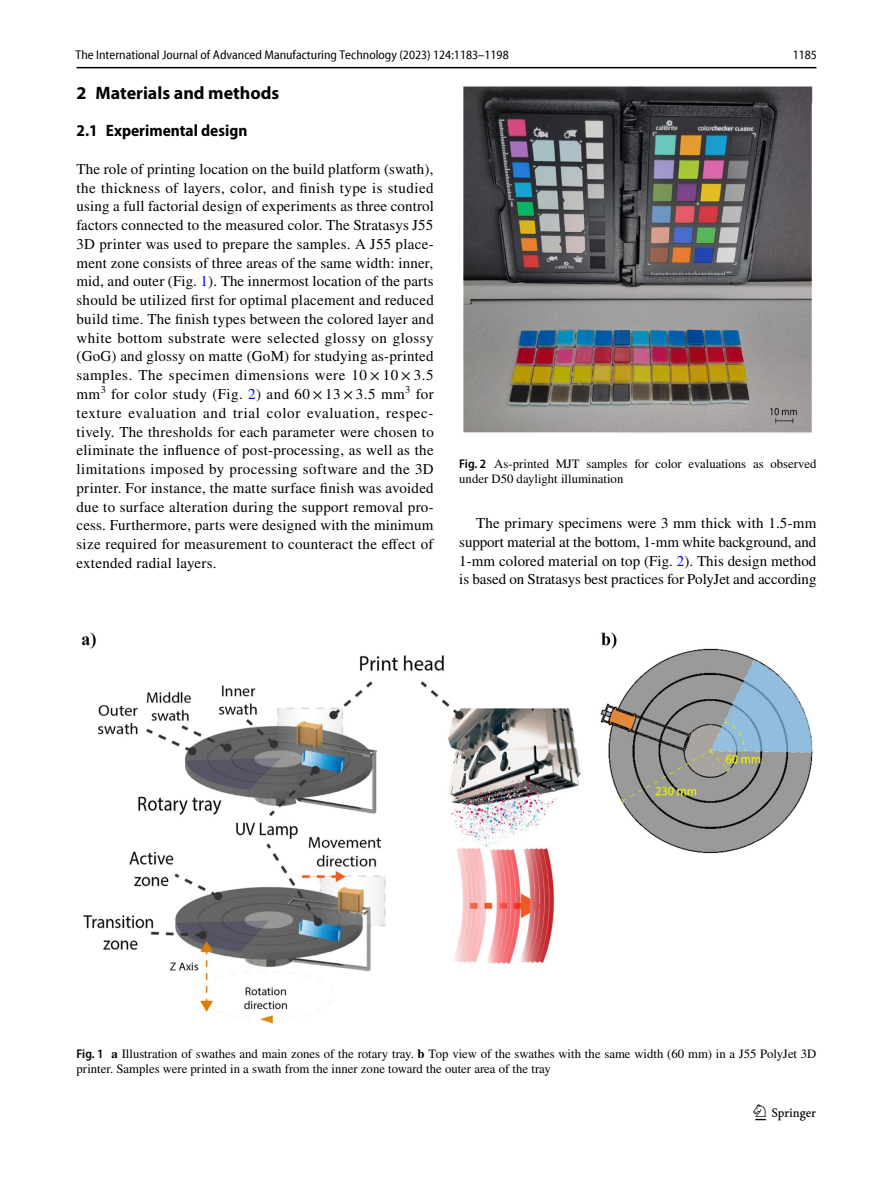
<style>
.page{position:relative;width:893px;height:1187px;background:#fff}
.page>*{position:absolute;margin:0;border:0;box-sizing:border-box;transform-origin:0 0}
.t1{font:22.5px "Springnew Regular 3";color:#000}
.t2{font:700 18px "Myriad Pro";color:#000}
.t3{font:700 semi-condensed 16.5px "Myriad Pro";color:#000}
.t4{font:15px/18.8px "STIX";letter-spacing:-.005em;color:#000;text-align:justify}
.t5{font:12.75px/15px "STIX";color:#000}
.t6{font:semi-condensed 12.75px "Myriad Pro Unic";color:#000}
.s1{color:#00f}
.s2{font-family:"Myriad Pro";font-weight:600;font-stretch:semi-condensed}
.s3{font-weight:700}
</style>
<div class="page">
<hr style="left:77px;top:67px;width:739px;height:1px;background:#000">
<img style="left:81px;top:633px;width:731px;height:389px">
<img style="left:463px;top:87px;width:349px;height:345px">
<p class="t6" style="left:76px;top:50px;width:435px">The International Journal of Advanced Manufacturing Technology (2023) 124:1183–1198</p>
<p class="t6" style="left:793px;top:50px;width:26px">1185</p>
<p class="t2" style="left:77px;top:81px;width:204px">2 Materials and methods</p>
<p class="t3" style="left:77px;top:122px;width:172px">2.1 Experimental design</p>
<p class="t4" style="left:77px;top:160px;width:359px">The role of printing location on the build platform (swath), the thickness of layers, color, and finish type is studied using a full factorial design of experiments as three control factors connected to the measured color. The Stratasys J55<br>3D printer was used to prepare the samples. A J55 place&shy;ment zone consists of three areas of the same width: inner, mid, and outer (Fig. <span class="s1">1</span>). The innermost location of the parts should be utilized first for optimal placement and reduced build time. The finish types between the colored layer and white bottom substrate were selected glossy on glossy (GoG) and glossy on matte (GoM) for studying as-printed samples. The specimen dimensions were 10 × 10 × 3.5 mm<sup>3</sup> for color study (Fig. <span class="s1">2</span>) and 60 × 13 × 3.5 mm<sup>3</sup> for texture evaluation and trial color evaluation, respec&shy;tively. The thresholds for each parameter were chosen to eliminate the influence of post-processing, as well as the limitations imposed by processing software and the 3D printer. For instance, the matte surface finish was avoided due to surface alteration during the support removal pro&shy;cess. Furthermore, parts were designed with the minimum size required for measurement to counteract the effect of extended radial layers.</p>
<p class="t5" style="left:459px;top:456px;width:359px"><span class="s2">Fig. 2</span> As-printed MJT samples for color evaluations as observed under D50 daylight illumination</p>
<p class="t4" style="left:459px;top:514px;width:359px;text-indent:17px">The primary specimens were 3 mm thick with 1.5-mm support material at the bottom, 1-mm white background, and 1-mm colored material on top (Fig. <span class="s1">2</span>). This design method is based on Stratasys best practices for PolyJet and according</p>
<p class="t5" style="left:77px;top:1047px;width:741px"><span class="s2">Fig. 1</span> <span class="s3">a</span> Illustration of swathes and main zones of the rotary tray. <span class="s3">b</span> Top view of the swathes with the same width (60 mm) in a J55 PolyJet 3D printer. Samples were printed in a swath from the inner zone toward the outer area of the tray</p>
<h1 class="t1" style="left:755px;top:1104px;width:62px">1 3</h1>
</div>
